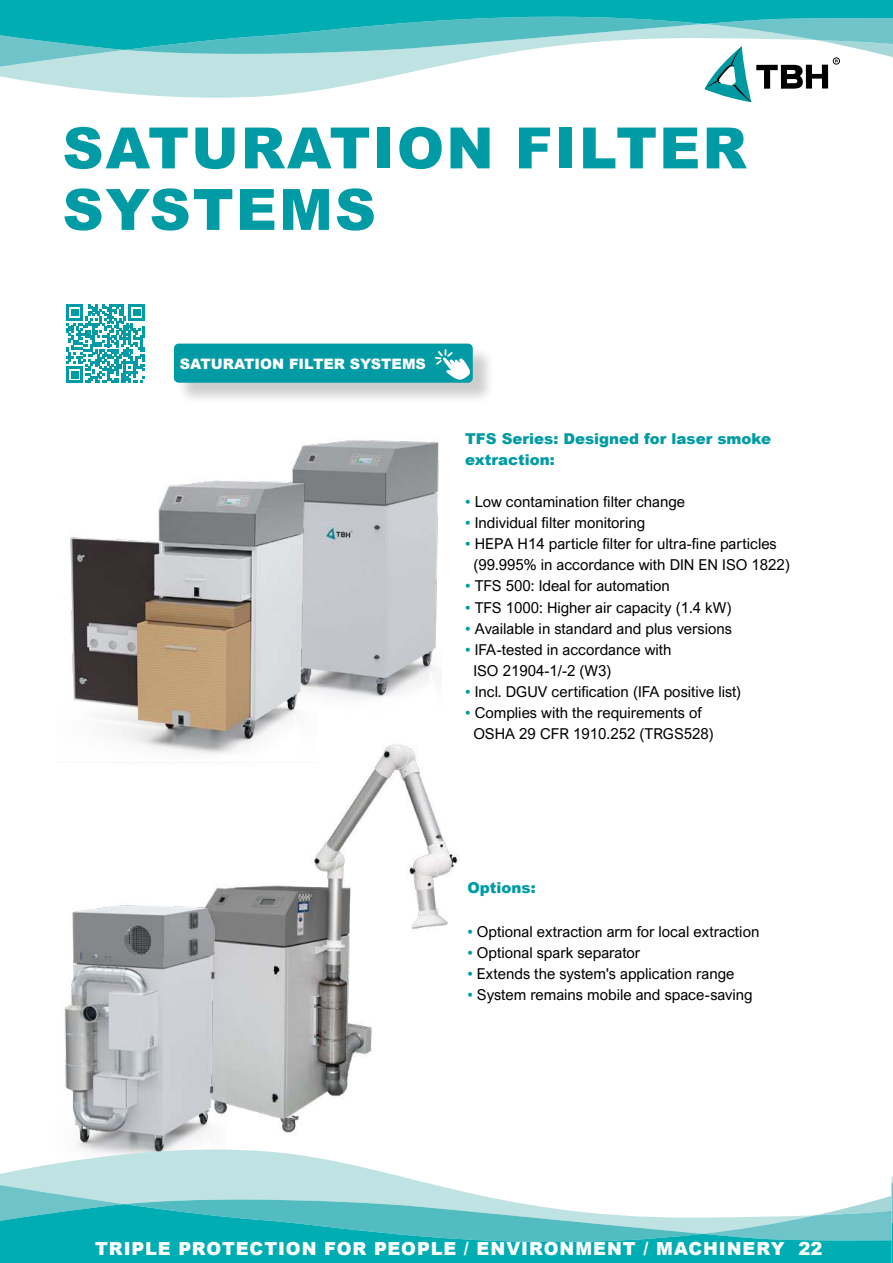
<style>
.page{position:relative;width:893px;height:1263px;background:#fff}
.page>*{position:absolute;margin:0;border:0;box-sizing:border-box;transform-origin:0 0}
.t1{font:900 57px/61.5px "Arial";letter-spacing:.035em;color:#009ba4}
.t2{font:900 18px "Arial";letter-spacing:.05em;color:#fff}
.t3{font:15px/21px "Arial Nova";color:#000}
.t4{font:900 15px/21px "Arial";color:#009ba4}
.t5{font:900 14.4px "Arial";color:#fff}
.s1{color:#009ba4}
</style>
<div class="page">
<img style="left:212px;top:744px;width:248px;height:389px">
<img style="left:317px;top:440px;width:122px;height:258px">
<img style="left:70px;top:444px;width:248px;height:323px">
<img style="left:64px;top:896px;width:161px;height:253px">
<svg style="left:0;top:0;width:893px;height:102px"></svg>
<svg style="left:891px;top:1176px;width:2px;height:87px"></svg>
<svg style="left:0;top:1149px;width:426px;height:34px;fill:#bfe2e3"></svg>
<svg style="left:0;top:1183px;width:891px;height:21px"></svg>
<svg style="left:124px;top:1199px;width:579px;height:5px"></svg>
<svg style="left:0;top:1204px;width:891px;height:59px;background:#3abbc0"></svg>
<svg style="left:66px;top:304px;width:79px;height:79px"></svg>
<div style="left:177px;top:346px;width:318px;height:60px;background:#000;opacity:.2"></div>
<div style="left:174px;top:344px;width:299px;height:39px;background:#009ba4;border-radius:5px"></div>
<svg style="left:435px;top:349px;width:35px;height:31px"></svg>
<h1 class="t1" style="left:62px;top:115px;width:686px">SATURATION FILTER<br>SYSTEMS</h1>
<p class="t5" style="left:180px;top:353px;width:248px">SATURATION FILTER SYSTEMS</p>
<p class="t4" style="left:465px;top:428px;width:307px">TFS Series: Designed for laser smoke extraction:</p>
<p class="t3" style="left:465px;top:492px;width:222px"><span class="s1">•</span> Low contamination filter change</p>
<p class="t3" style="left:465px;top:513px;width:182px"><span class="s1">•</span> Individual filter monitoring</p>
<p class="t3" style="left:473px;top:534px;width:318px;text-indent:-8px"><span class="s1">•</span> HEPA H14 particle filter for ultra-fine particles (99.995% in accordance with DIN EN ISO 1822)</p>
<p class="t3" style="left:465px;top:576px;width:206px"><span class="s1">•</span> TFS 500: Ideal for automation</p>
<p class="t3" style="left:465px;top:597px;width:268px"><span class="s1">•</span> TFS 1000: Higher air capacity (1.4 kW)</p>
<p class="t3" style="left:465px;top:618px;width:268px"><span class="s1">•</span> Available in standard and plus versions</p>
<p class="t3" style="left:473px;top:639px;width:200px;text-indent:-8px"><span class="s1">•</span> IFA-tested in accordance with<br>ISO 21904-1/-2 (W3)</p>
<p class="t3" style="left:465px;top:681px;width:278px"><span class="s1">•</span> Incl. DGUV certification (IFA positive list)</p>
<p class="t3" style="left:473px;top:702px;width:242px;text-indent:-8px"><span class="s1">•</span> Complies with the requirements of<br>OSHA 29 CFR 1910.252 (TRGS528)</p>
<p class="t4" style="left:467px;top:877px;width:70px">Options:</p>
<p class="t3" style="left:467px;top:921px;width:293px"><span class="s1">•</span> Optional extraction arm for local extraction</p>
<p class="t3" style="left:467px;top:942px;width:174px"><span class="s1">•</span> Optional spark separator</p>
<p class="t3" style="left:467px;top:963px;width:269px"><span class="s1">•</span> Extends the system's application range</p>
<p class="t3" style="left:467px;top:984px;width:287px"><span class="s1">•</span> System remains mobile and space-saving</p>
<p class="t2" style="left:95px;top:1235px;width:729px">TRIPLE PROTECTION FOR PEOPLE / ENVIRONMENT / MACHINERY 22</p>
</div>
